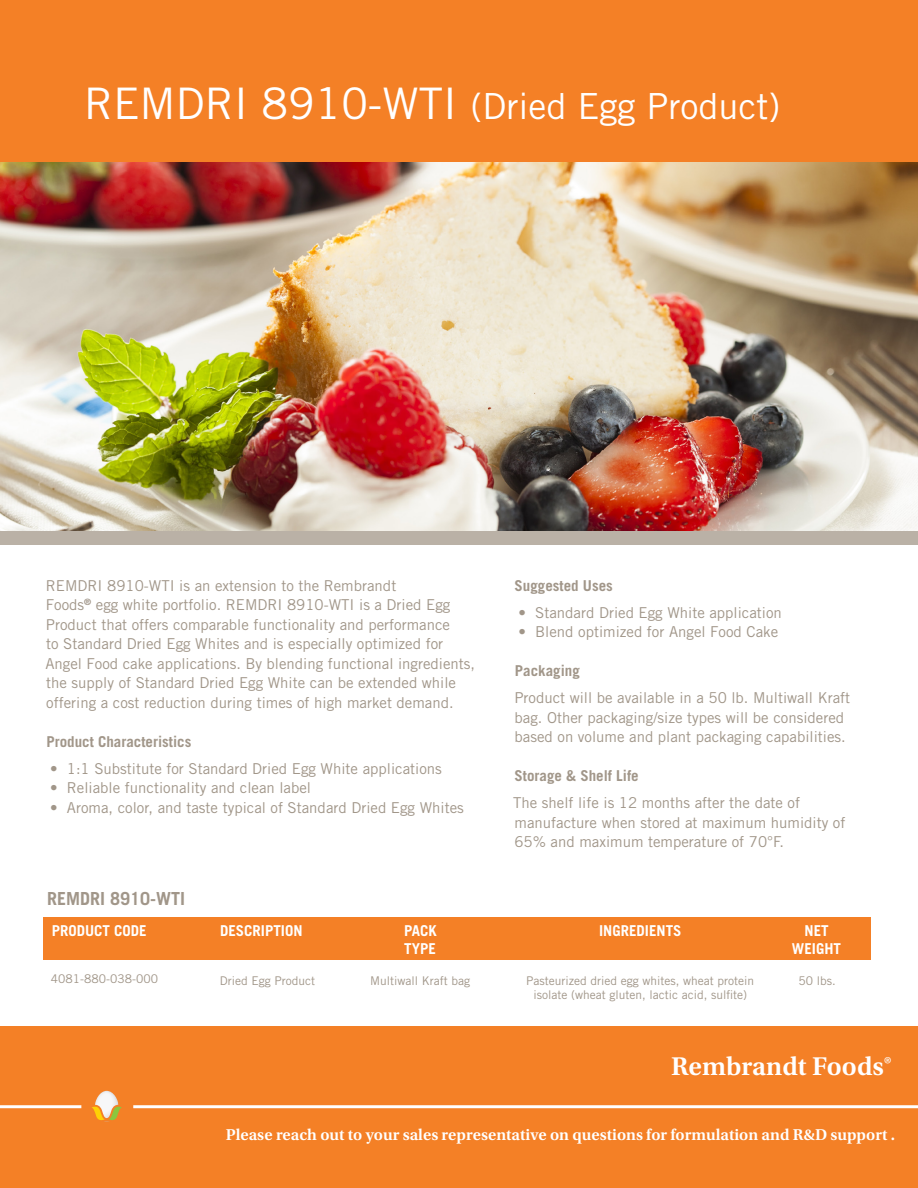
<style>
.page{position:relative;width:918px;height:1188px;background:#fff}
.page>*{position:absolute;margin:0;border:0;box-sizing:border-box;transform-origin:0 0}
.t1{font:36px "Trade Gothic LT Std";color:#fff}
.t2{font:600 27px "Utopia Std";color:#fff}
.t3{font:700 18px "Trade Gothic LT Std";color:#a19689}
.t4{font:600 16.5px "Utopia Std";color:#fff}
.t5{font:15px/19.5px "Trade Gothic LT Std";color:#a19689}
.t6{font:700 15px "Trade Gothic LT Std";color:#a19689}
.t7{font:700 15px "Trade Gothic LT Std";color:#fff}
.t8{font:12px/14.4px "Trade Gothic LT Std";color:#a19689;text-align:center}
.s1{font-size:43.5px}
</style>
<div class="page">
<div style="left:0;top:1026px;width:918px;height:162px;background:#f48026"></div>
<img style="left:95px;top:1091px;width:23px;height:12px">
<svg style="left:92px;top:1103px;width:30px;height:18px"></svg>
<hr style="left:133px;top:1105px;width:785px;height:3px;background:#fff">
<hr style="left:0;top:1105px;width:81px;height:3px;background:#fff">
<div style="left:0;top:531px;width:918px;height:13px;background:#bab1a6"></div>
<div style="left:0;top:0;width:918px;height:162px;background:#f48026"></div>
<div style="left:43px;top:917px;width:827px;height:42px;background:#f48026"></div>
<img style="left:0;top:162px;width:918px;height:369px">
<p class="t1" style="left:84px;top:84px;width:698px"><span class="s1">REMDRI 8910-WTI</span> (Dried Egg Product)</p>
<p class="t5" style="left:46px;top:576px;width:352px">REMDRI 8910-WTI is an extension to the Rembrandt</p>
<p class="t5" style="left:46px;top:595px;width:406px">Foods<sup>®</sup> egg white portfolio. REMDRI 8910-WTI is a Dried Egg<br>Product that offers comparable functionality and performance</p>
<p class="t5" style="left:45px;top:634px;width:431px">to Standard Dried Egg Whites and is especially optimized for Angel Food cake applications. By blending functional ingredients, the supply of Standard Dried Egg White can be extended while offering a cost reduction during times of high market demand.</p>
<p class="t6" style="left:46px;top:732px;width:147px">Product Characteristics</p>
<p class="t5" style="left:50px;top:759px;width:393px">• 1:1 Substitute for Standard Dried Egg White applications</p>
<p class="t5" style="left:50px;top:778px;width:262px">• Reliable functionality and clean label</p>
<p class="t5" style="left:50px;top:798px;width:415px">• Aroma, color, and taste typical of Standard Dried Egg Whites</p>
<p class="t3" style="left:47px;top:887px;width:140px">REMDRI 8910-WTI</p>
<p class="t7" style="left:52px;top:921px;width:97px">PRODUCT CODE</p>
<p class="t8" style="left:51px;top:971px;width:109px">4081-880-038-000</p>
<p class="t7" style="left:220px;top:921px;width:84px">DESCRIPTION</p>
<p class="t8" style="left:220px;top:973px;width:97px">Dried Egg Product</p>
<p class="t7" style="left:404px;top:921px;width:34px">PACK</p>
<p class="t7" style="left:404px;top:939px;width:33px">TYPE</p>
<p class="t8" style="left:370px;top:973px;width:101px">Multiwall Kraft bag</p>
<p class="t6" style="left:515px;top:576px;width:100px">Suggested Uses</p>
<p class="t5" style="left:519px;top:603px;width:265px">• Standard Dried Egg White application</p>
<p class="t5" style="left:519px;top:622px;width:261px">• Blend optimized for Angel Food Cake</p>
<p class="t6" style="left:515px;top:662px;width:67px">Packaging</p>
<p class="t5" style="left:514px;top:688px;width:337px">Product will be available in a 50 lb. Multiwall Kraft bag. Other packaging/size types will be considered based on volume and plant packaging capabilities.</p>
<p class="t6" style="left:515px;top:767px;width:126px">Storage &amp; Shelf Life</p>
<p class="t5" style="left:513px;top:793px;width:334px">The shelf life is 12 months after the date of manufacture when stored at maximum humidity of<br>65% and maximum temperature of 70°F.</p>
<p class="t7" style="left:599px;top:921px;width:84px">INGREDIENTS</p>
<p class="t8" style="left:526px;top:973px;width:229px">Pasteurized dried egg whites, wheat protein isolate (wheat gluten, lactic acid, sulfite)</p>
<p class="t7" style="left:805px;top:921px;width:26px">NET</p>
<p class="t7" style="left:792px;top:939px;width:51px">WEIGHT</p>
<p class="t8" style="left:799px;top:973px;width:39px">50 lbs.</p>
<p class="t2" style="left:671px;top:1051px;width:221px">Rembrandt Foods®</p>
<p class="t4" style="left:226px;top:1125px;width:671px">Please reach out to your sales representative on questions for formulation and R&amp;D support .</p>
</div>
